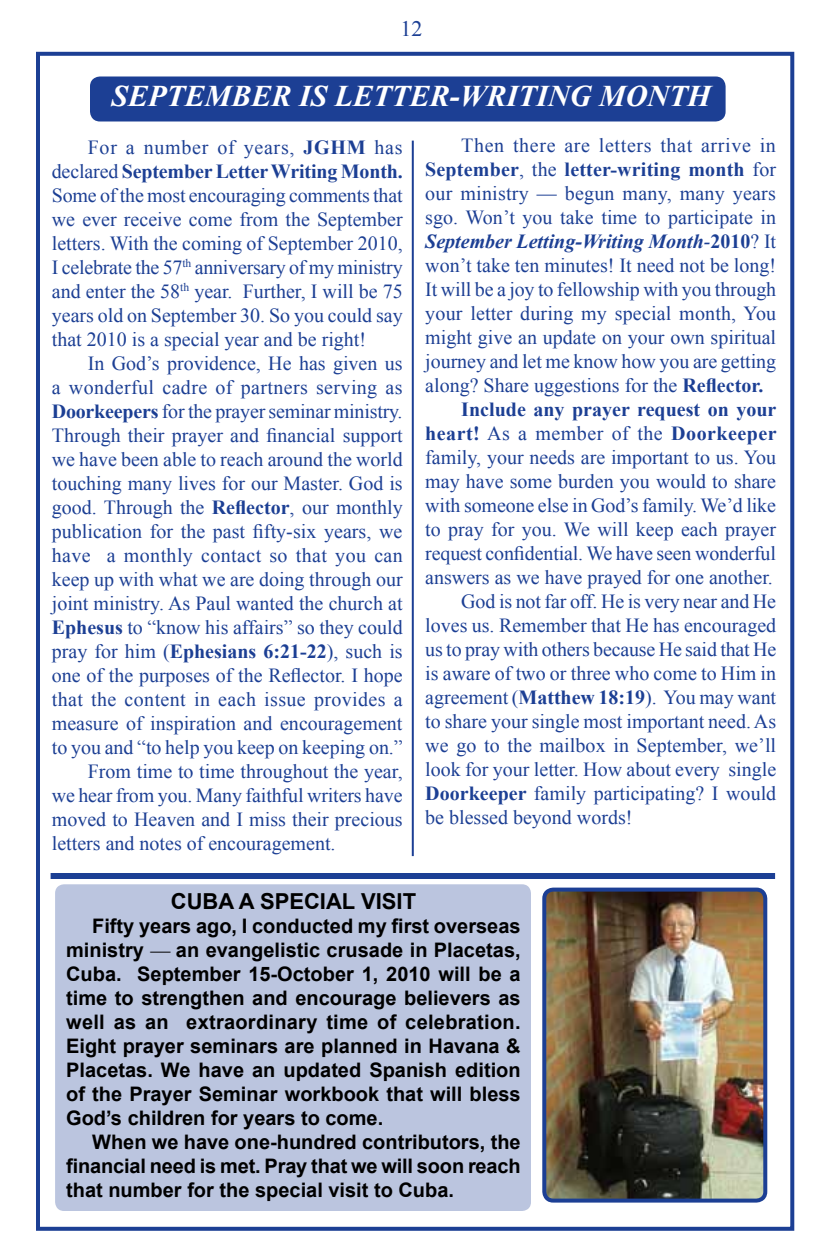
<style>
.page{position:relative;width:828px;height:1260px;background:#fff}
.page>*{position:absolute;margin:0;border:0;box-sizing:border-box;transform-origin:0 0}
.t1{font:italic 700 30px "Times New Roman";color:#fff}
.t2{font:700 22px "Arial";color:#000}
.t3{font:22px "Times New Roman";color:#1c3f94}
.t4{font:20px/24px "Times New Roman";color:#1c3f94;text-align:justify}
.t5{font:700 20px/24px "Arial";color:#000;text-align:justify}
.t6{font:20px "Times New Roman";letter-spacing:.02em;color:#1c3f94}
.t7{font:700 20px "Times New Roman";letter-spacing:.01em;color:#1c3f94}
.t8{font:italic 700 20px "Times New Roman";color:#1c3f94}
.t9{font:20px "Times New Roman";letter-spacing:.03em;color:#1c3f94}
.s1{font-weight:700}
.s2{font-weight:400}
.s3{font-style:normal}
.s4{font-weight:400;font-style:normal}
.s5{font-family:"Times New Roman";font-weight:400}
</style>
<div class="page">
<div style="left:36px;top:52px;width:758px;height:1179px;border:4px solid #1c3f94"></div>
<div style="left:55px;top:884px;width:476px;height:327px;background:#bbc5df;border-radius:9px"></div>
<div style="left:91px;top:78px;width:634px;height:42px;background:#1c3f94;border-radius:9px"></div>
<div style="left:90px;top:76px;width:636px;height:46px;border:2px solid #1c3f94;border-radius:9px"></div>
<img style="left:547px;top:890px;width:218px;height:308px">
<div style="left:542px;top:888px;width:225px;height:315px;border:4px solid #1c3f94;border-radius:9px"></div>
<hr style="left:412px;top:141px;width:2px;height:715px;background:#1c3f94">
<div style="left:51px;top:873px;width:724px;height:6px;background:#1c3f94"></div>
<p class="t3" style="left:400px;top:14px;width:23px">12</p>
<h1 class="t1" style="left:111px;top:75px;width:601px">SEPTEMBER IS LETTER-WRITING MONTH</h1>
<p class="t4" style="left:52px;top:135px;width:353px;text-indent:36px">For a number of years, <span class="s1">JGHM</span> has declared <span class="s1">September Letter Writing Month.<br></span>Some of the most encouraging comments that we ever receive come from the September letters. With the coming of September 2010, I celebrate the 57<sup>th</sup> anniversary of my ministry and enter the 58<sup>th</sup> year. Further, I will be 75 years old on September 30. So you could say that 2010 is a special year and be right!</p>
<p class="t4" style="left:88px;top:351px;width:316px">In God’s providence, He has given us</p>
<p class="t6" style="left:52px;top:374px;width:352px">a wonderful cadre of partners serving as</p>
<p class="t4" style="left:52px;top:399px;width:352px"><span class="s1">Doorkeepers</span> for the prayer seminar ministry.</p>
<p class="t4" style="left:52px;top:423px;width:352px">Through their prayer and financial support</p>
<p class="t4" style="left:52px;top:447px;width:352px">we have been able to reach around the world</p>
<p class="t4" style="left:52px;top:471px;width:352px">touching many lives for our Master. God is</p>
<p class="t4" style="left:52px;top:495px;width:352px">good. Through the <span class="s1">Reflector</span>, our monthly</p>
<p class="t4" style="left:52px;top:519px;width:352px">publication for the past fifty-six years, we</p>
<p class="t6" style="left:52px;top:542px;width:353px">have a monthly contact so that you can</p>
<p class="t4" style="left:52px;top:567px;width:352px">keep up with what we are doing through our</p>
<p class="t4" style="left:52px;top:591px;width:352px">joint ministry. As Paul wanted the church at</p>
<p class="t4" style="left:52px;top:615px;width:352px"><span class="s1">Ephesus</span> to “know his affairs” so they could</p>
<p class="t4" style="left:52px;top:639px;width:352px">pray for him (<span class="s1">Ephesians 6:21-22</span>), such is</p>
<p class="t4" style="left:52px;top:663px;width:352px">one of the purposes of the Reflector. I hope</p>
<p class="t6" style="left:52px;top:686px;width:352px">that the content in each issue provides a</p>
<p class="t4" style="left:52px;top:711px;width:352px">measure of inspiration and encouragement</p>
<p class="t4" style="left:52px;top:735px;width:353px">to you and “to help you keep on keeping on.”</p>
<p class="t4" style="left:88px;top:759px;width:316px">From time to time throughout the year,</p>
<p class="t4" style="left:52px;top:783px;width:352px">we hear from you. Many faithful writers have</p>
<p class="t4" style="left:52px;top:807px;width:352px">moved to Heaven and I miss their precious</p>
<p class="t4" style="left:52px;top:831px;width:285px">letters and notes of encouragement.</p>
<p class="t9" style="left:461px;top:131px;width:316px">Then there are letters that arrive in</p>
<p class="t7" style="left:425px;top:155px;width:352px">September<span class="s2">, the</span> letter-writing month <span class="s2">for</span></p>
<p class="t4" style="left:425px;top:181px;width:352px">our ministry — begun many, many years</p>
<p class="t4" style="left:425px;top:205px;width:352px">sgo. Won’t you take time to participate in</p>
<p class="t8" style="left:425px;top:227px;width:352px">September Letting-Writing Month<span class="s2">-</span><span class="s3">2010</span><span class="s4">? It</span></p>
<p class="t4" style="left:425px;top:253px;width:352px">won’t take ten minutes! It need not be long!</p>
<p class="t4" style="left:425px;top:277px;width:352px">It will be a joy to fellowship with you through</p>
<p class="t4" style="left:425px;top:301px;width:352px">your letter during my special month, You</p>
<p class="t4" style="left:425px;top:325px;width:352px">might give an update on your own spiritual</p>
<p class="t4" style="left:425px;top:349px;width:352px">journey and let me know how you are getting</p>
<p class="t4" style="left:425px;top:373px;width:340px">along? Share uggestions for the <span class="s1">Reflector.</span></p>
<p class="t7" style="left:461px;top:395px;width:317px">Include any prayer request on your</p>
<p class="t7" style="left:425px;top:419px;width:353px">heart! <span class="s2">As a member of the</span> Doorkeeper</p>
<p class="t4" style="left:425px;top:445px;width:352px">family, your needs are important to us. You</p>
<p class="t4" style="left:425px;top:469px;width:352px">may have some burden you would to share</p>
<p class="t4" style="left:425px;top:493px;width:352px">with someone else in God’s family. We’d like</p>
<p class="t4" style="left:425px;top:517px;width:352px">to pray for you. We will keep each prayer</p>
<p class="t4" style="left:425px;top:541px;width:352px">request confidential. We have seen wonderful</p>
<p class="t4" style="left:425px;top:565px;width:349px">answers as we have prayed for one another.</p>
<p class="t4" style="left:461px;top:589px;width:316px">God is not far off. He is very near and He</p>
<p class="t4" style="left:425px;top:613px;width:352px">loves us. Remember that He has encouraged</p>
<p class="t4" style="left:425px;top:637px;width:353px">us to pray with others because He said that He</p>
<p class="t4" style="left:425px;top:661px;width:352px">is aware of two or three who come to Him in</p>
<p class="t4" style="left:425px;top:685px;width:352px">agreement (<span class="s1">Matthew 18:19</span>). You may want</p>
<p class="t4" style="left:425px;top:709px;width:352px">to share your single most important need. As</p>
<p class="t4" style="left:425px;top:733px;width:352px">we go to the mailbox in September, we’ll</p>
<p class="t4" style="left:425px;top:757px;width:352px">look for your letter. How about every single</p>
<p class="t4" style="left:425px;top:781px;width:352px"><span class="s1">Doorkeeper</span> family participating? I would</p>
<p class="t4" style="left:425px;top:805px;width:209px">be blessed beyond words!</p>
<p class="t2" style="left:171px;top:887px;width:247px">CUBA A SPECIAL VISIT</p>
<p class="t5" style="left:66px;top:915px;width:456px;text-indent:26px">Fifty years ago, I conducted my first overseas ministry <span class="s5">—</span> an evangelistic crusade in Placetas, Cuba. September 15-October 1, 2010 will be a time to strengthen and encourage believers as well as an extraordinary time of celebration.<br>Eight prayer seminars are planned in Havana &amp; Placetas. We have an updated Spanish edition of the Prayer Seminar workbook that will bless God’s children for years to come.</p>
<p class="t5" style="left:66px;top:1131px;width:456px;text-indent:26px">When we have one-hundred contributors, the financial need is met. Pray that we will soon reach that number for the special visit to Cuba.</p>
</div>
